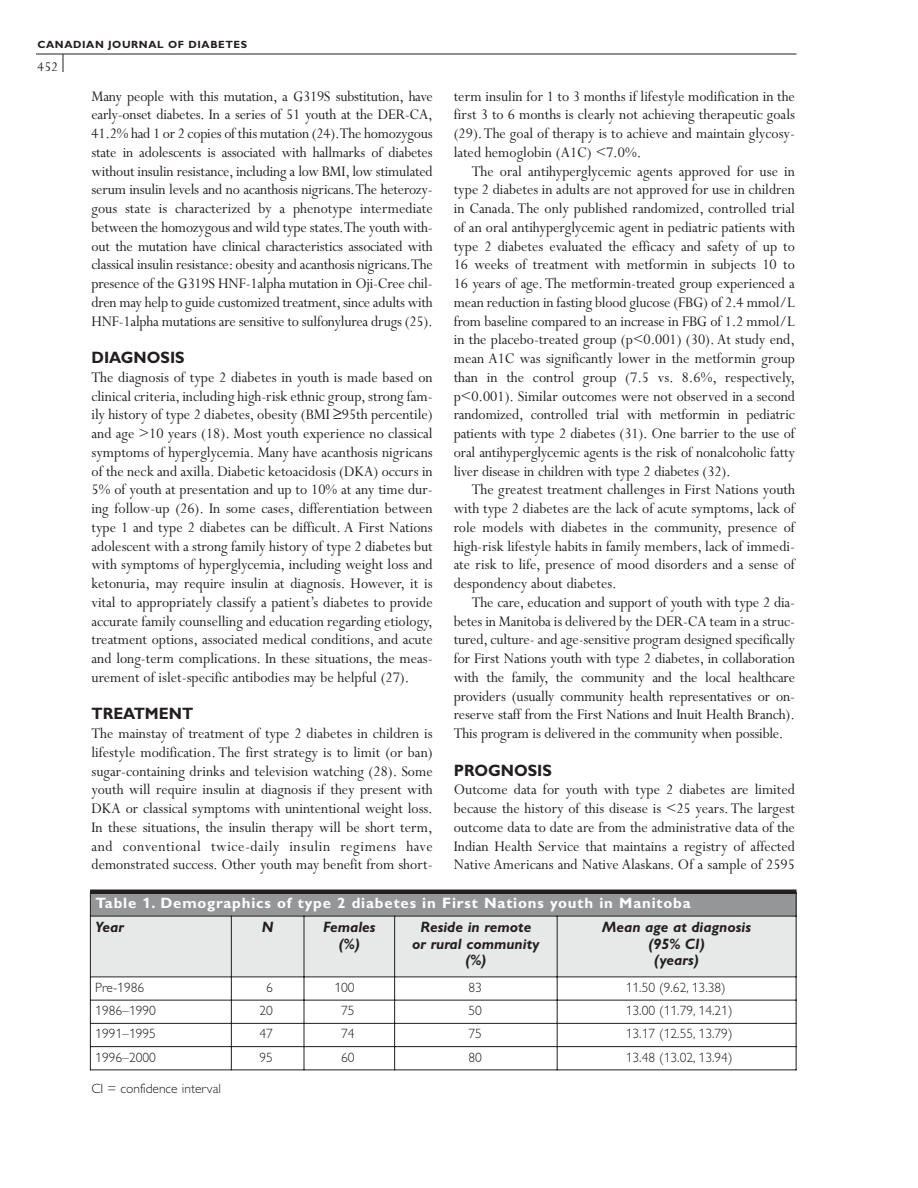
<style>
.page{position:relative;width:918px;height:1188px;background:#fff}
.page>*{position:absolute;margin:0;border:0;box-sizing:border-box;transform-origin:0 0}
.t1{font:16.5px/18.8px "Perpetua";color:#231f20;text-align:justify;scale:.95 1}
.t2{font:700 16.5px "CDA Gill";color:#231f20;scale:.95 1}
.t3{font:italic 700 15px/16.5px "CDA Gill";color:#231f20;text-align:center}
.t4{font:700 15px "CDA Gill";letter-spacing:.055em;color:#fff}
.t5{font:15px "Perpetua";color:#231f20}
.t6{font:300 13.5px "CDA Gill";color:#231f20}
.t7{font:700 10.5px "CDA Gill";letter-spacing:.055em;color:#231f20}
</style>
<div class="page">
<hr style="left:36px;top:54px;width:760px;height:1px;background:#231f20">
<svg style="left:63px;top:54px;width:1px;height:18px"></svg>
<div style="left:90px;top:892px;width:706px;height:24px;background:#949698"></div>
<div style="left:90px;top:916px;width:141px;height:61px;background:#e7e8e8"></div>
<div style="left:231px;top:916px;width:73px;height:61px;background:#e7e8e8"></div>
<div style="left:304px;top:916px;width:91px;height:61px;background:#e7e8e8"></div>
<div style="left:395px;top:916px;width:162px;height:61px;background:#e7e8e8"></div>
<div style="left:557px;top:916px;width:239px;height:61px;background:#e7e8e8"></div>
<hr style="left:90px;top:892px;width:1px;height:178px;background:#231f20">
<hr style="left:231px;top:916px;width:1px;height:154px;background:#231f20">
<hr style="left:304px;top:916px;width:1px;height:154px;background:#231f20">
<hr style="left:394px;top:916px;width:1px;height:154px;background:#231f20">
<hr style="left:557px;top:916px;width:1px;height:154px;background:#231f20">
<hr style="left:796px;top:892px;width:1px;height:178px;background:#231f20">
<hr style="left:90px;top:916px;width:706px;height:1px;background:#231f20">
<hr style="left:90px;top:976px;width:706px;height:1px;background:#231f20">
<hr style="left:90px;top:1000px;width:706px;height:1px;background:#231f20">
<hr style="left:90px;top:1023px;width:706px;height:1px;background:#231f20">
<hr style="left:90px;top:1046px;width:706px;height:1px;background:#231f20">
<hr style="left:90px;top:1070px;width:706px;height:1px;background:#231f20">
<hr style="left:90px;top:890px;width:706px;height:4px;background:#231f20">
<p class="t7" style="left:38px;top:40px;width:211px">CANADIAN JOURNAL OF DIABETES</p>
<p class="t5" style="left:38px;top:62px;width:22px">452</p>
<p class="t1" style="left:92px;top:88px;width:361px">Many people with this mutation, a G319S substitution, have early-onset diabetes. In a series of 51 youth at the DER-CA, 41.2% had 1 or 2 copies of this mutation (24).The homozygous state in adolescents is associated with hallmarks of diabetes without insulin resistance, including a low BMI, low stimulated serum insulin levels and no acanthosis nigricans.The heterozy&shy;gous state is characterized by a phenotype intermediate between the homozygous and wild type states.The youth with&shy;out the mutation have clinical characteristics associated with classical insulin resistance: obesity and acanthosis nigricans.The presence of the G319S HNF-1alpha mutation in Oji-Cree chil&shy;dren may help to guide customized treatment, since adults with HNF-1alpha mutations are sensitive to sulfonylurea drugs (25).</p>
<p class="t2" style="left:92px;top:351px;width:100px">DIAGNOSIS</p>
<p class="t1" style="left:91px;top:370px;width:361px">The diagnosis of type 2 diabetes in youth is made based on clinical criteria, including high-risk ethnic group, strong fam&shy;ily history of type 2 diabetes, obesity (BMI ≥95th percentile) and age &gt;10 years (18). Most youth experience no classical symptoms of hyperglycemia. Many have acanthosis nigricans of the neck and axilla. Diabetic ketoacidosis (DKA) occurs in 5% of youth at presentation and up to 10% at any time dur&shy;ing follow-up (26). In some cases, differentiation between type 1 and type 2 diabetes can be difficult. A First Nations adolescent with a strong family history of type 2 diabetes but with symptoms of hyperglycemia, including weight loss and ketonuria, may require insulin at diagnosis. However, it is vital to appropriately classify a patient’s diabetes to provide accurate family counselling and education regarding etiology, treatment options, associated medical conditions, and acute and long-term complications. In these situations, the meas&shy;urement of islet-specific antibodies may be helpful (27).</p>
<p class="t2" style="left:91px;top:707px;width:109px">TREATMENT</p>
<p class="t1" style="left:91px;top:726px;width:361px">The mainstay of treatment of type 2 diabetes in children is lifestyle modification. The first strategy is to limit (or ban) sugar-containing drinks and television watching (28). Some youth will require insulin at diagnosis if they present with DKA or classical symptoms with unintentional weight loss.<br>In these situations, the insulin therapy will be short term, and conventional twice-daily insulin regimens have demonstrated success. Other youth may benefit from short-</p>
<p class="t1" style="left:454px;top:88px;width:361px">term insulin for 1 to 3 months if lifestyle modification in the first 3 to 6 months is clearly not achieving therapeutic goals (29).The goal of therapy is to achieve and maintain glycosy&shy;lated hemoglobin (A1C) &lt;7.0%.</p>
<p class="t1" style="left:454px;top:163px;width:361px;text-indent:18px">The oral antihyperglycemic agents approved for use in type 2 diabetes in adults are not approved for use in children in Canada. The only published randomized, controlled trial of an oral antihyperglycemic agent in pediatric patients with type 2 diabetes evaluated the efficacy and safety of up to 16 weeks of treatment with metformin in subjects 10 to 16 years of age. The metformin-treated group experienced a mean reduction in fasting blood glucose (FBG) of 2.4 mmol/L from baseline compared to an increase in FBG of 1.2 mmol/L in the placebo-treated group (p&lt;0.001) (30). At study end, mean A1C was significantly lower in the metformin group than in the control group (7.5 vs. 8.6%, respectively, p&lt;0.001). Similar outcomes were not observed in a second randomized, controlled trial with metformin in pediatric patients with type 2 diabetes (31). One barrier to the use of oral antihyperglycemic agents is the risk of nonalcoholic fatty liver disease in children with type 2 diabetes (32).</p>
<p class="t1" style="left:454px;top:482px;width:361px;text-indent:18px">The greatest treatment challenges in First Nations youth with type 2 diabetes are the lack of acute symptoms, lack of role models with diabetes in the community, presence of high-risk lifestyle habits in family members, lack of immedi&shy;ate risk to life, presence of mood disorders and a sense of despondency about diabetes.</p>
<p class="t1" style="left:454px;top:595px;width:361px;text-indent:18px">The care, education and support of youth with type 2 dia&shy;betes in Manitoba is delivered by the DER-CA team in a struc&shy;tured, culture- and age-sensitive program designed specifically for First Nations youth with type 2 diabetes, in collaboration with the family, the community and the local healthcare providers (usually community health representatives or on&shy;reserve staff from the First Nations and Inuit Health Branch).<br>This program is delivered in the community when possible.</p>
<p class="t2" style="left:454px;top:764px;width:105px">PROGNOSIS</p>
<p class="t1" style="left:454px;top:782px;width:361px">Outcome data for youth with type 2 diabetes are limited because the history of this disease is &lt;25 years. The largest outcome data to date are from the administrative data of the Indian Health Service that maintains a registry of affected Native Americans and Native Alaskans. Of a sample of 2595</p>
<p class="t4" style="left:95px;top:898px;width:597px">Table 1. Demographics of type 2 diabetes in First Nations youth in Manitoba</p>
<p class="t3" style="left:95px;top:920px;width:30px">Year</p>
<p class="t3" style="left:262px;top:920px;width:13px">N</p>
<p class="t3" style="left:323px;top:920px;width:54px">Females (%)</p>
<p class="t3" style="left:412px;top:920px;width:129px">Reside in remote or rural community (%)</p>
<p class="t3" style="left:602px;top:920px;width:150px">Mean age at diagnosis (95% CI)<br>(years)</p>
<p class="t6" style="left:95px;top:982px;width:51px">Pre-1986</p>
<p class="t6" style="left:266px;top:982px;width:8px">6</p>
<p class="t6" style="left:334px;top:982px;width:22px">100</p>
<p class="t6" style="left:469px;top:982px;width:15px">83</p>
<p class="t6" style="left:626px;top:982px;width:101px">11.50 (9.62, 13.38)</p>
<p class="t6" style="left:95px;top:1005px;width:62px">1986–1990</p>
<p class="t6" style="left:259px;top:1005px;width:15px">20</p>
<p class="t6" style="left:341px;top:1005px;width:15px">75</p>
<p class="t6" style="left:469px;top:1005px;width:15px">50</p>
<p class="t6" style="left:626px;top:1005px;width:108px">13.00 (11.79, 14.21)</p>
<p class="t6" style="left:95px;top:1029px;width:62px">1991–1995</p>
<p class="t6" style="left:259px;top:1029px;width:15px">47</p>
<p class="t6" style="left:341px;top:1029px;width:15px">74</p>
<p class="t6" style="left:469px;top:1029px;width:15px">75</p>
<p class="t6" style="left:626px;top:1029px;width:108px">13.17 (12.55, 13.79)</p>
<p class="t6" style="left:95px;top:1052px;width:62px">1996–2000</p>
<p class="t6" style="left:259px;top:1052px;width:15px">95</p>
<p class="t6" style="left:341px;top:1052px;width:15px">60</p>
<p class="t6" style="left:469px;top:1052px;width:15px">80</p>
<p class="t6" style="left:626px;top:1052px;width:108px">13.48 (13.02, 13.94)</p>
<p class="t6" style="left:92px;top:1083px;width:131px">CI = confidence interval</p>
</div>
